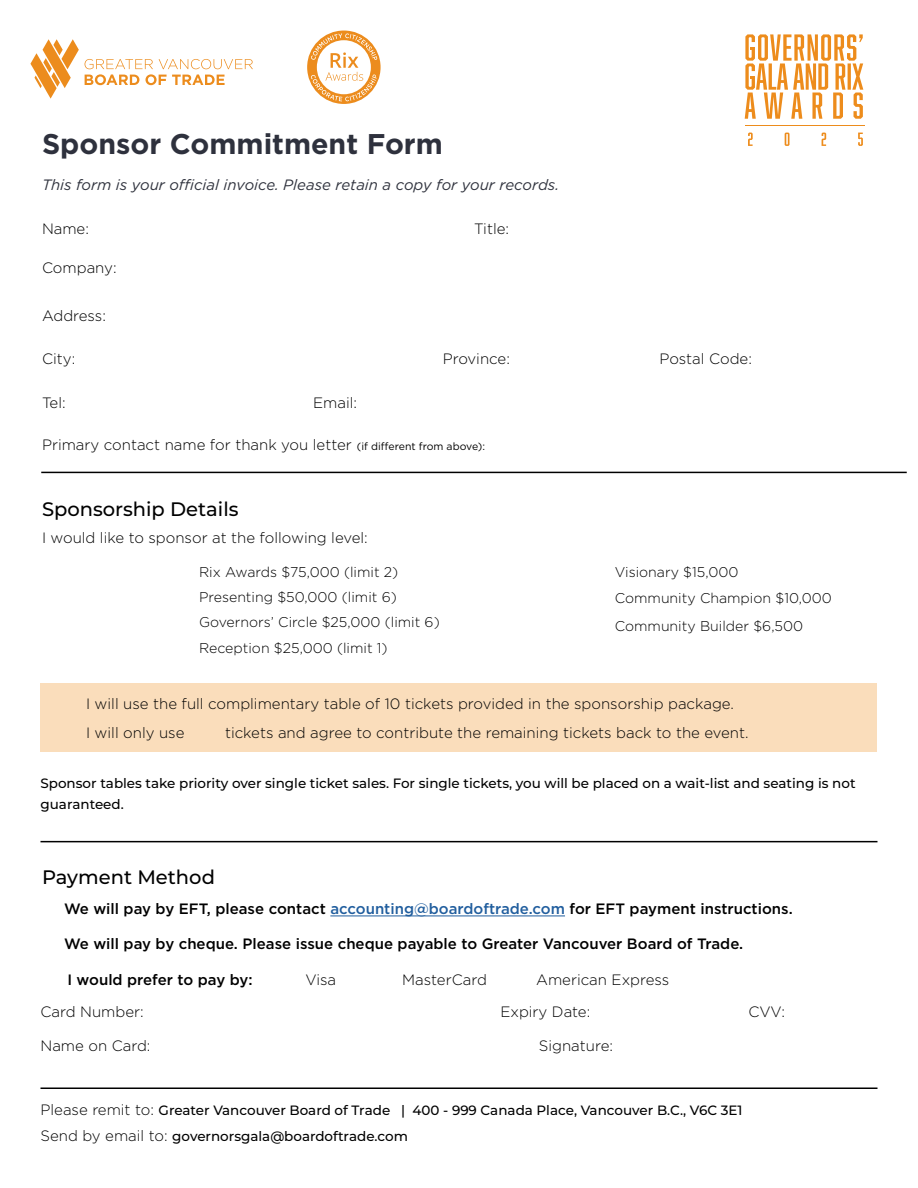
<style>
.page{position:relative;width:918px;height:1188px;background:#fff}
.page>*{position:absolute;margin:0;border:0;box-sizing:border-box;transform-origin:0 0}
.t1{font:700 28.5px "Gotham";color:#2e313d}
.t2{font:500 19.5px "Montserrat";color:#000}
.t3{font:300 15px/29.1px "Gotham";color:#000}
.t4{font:500 15px "Gotham";color:#000}
.t5{font:italic 15px "Gotham";color:#30333e}
.t6{font:300 14.1px/25px "Gotham";color:#000}
.t7{font:500 13.5px/25.2px "Montserrat";color:#000}
.s1{font-weight:400;font-size:10.5px}
.s2{color:#215e9e}
.s3{font-family:"Gotham";font-weight:300;font-size:15px}
</style>
<div class="page">
<div style="left:40px;top:684px;width:838px;height:68px;background:#faddbb"></div>
<hr style="left:41px;top:472px;width:866px;height:1px;background:#000">
<hr style="left:40px;top:841px;width:838px;height:1px;background:#000">
<hr style="left:40px;top:1088px;width:838px;height:1px;background:#000">
<hr style="left:746px;top:126px;width:119px;height:1px;background:#ed8c1c">
<svg style="left:745px;top:34px;width:118px;height:85px"></svg>
<svg style="left:748px;top:133px;width:115px;height:13px"></svg>
<svg style="left:30px;top:39px;width:49px;height:60px"></svg>
<svg style="left:85px;top:59px;width:168px;height:26px"></svg>
<svg style="left:307px;top:31px;width:74px;height:73px"></svg>
<hr style="left:330px;top:916px;width:235px;height:1px;background:#215e9e">
<h1 class="t1" style="left:42px;top:125px;width:402px">Sponsor Commitment Form</h1>
<p class="t5" style="left:42px;top:175px;width:519px">This form is your official invoice. Please retain a copy for your records.</p>
<p class="t3" style="left:42px;top:213px;width:49px">Name:</p>
<p class="t3" style="left:474px;top:213px;width:36px">Title:</p>
<p class="t3" style="left:42px;top:253px;width:76px">Company:</p>
<p class="t3" style="left:42px;top:300px;width:66px">Address:</p>
<p class="t3" style="left:42px;top:344px;width:35px">City:</p>
<p class="t3" style="left:443px;top:344px;width:69px">Province:</p>
<p class="t3" style="left:659px;top:344px;width:94px">Postal Code:</p>
<p class="t3" style="left:42px;top:388px;width:25px">Tel:</p>
<p class="t3" style="left:313px;top:388px;width:45px">Email:</p>
<p class="t3" style="left:42px;top:429px;width:445px">Primary contact name for thank you letter <span class="s1">(if different from above):</span></p>
<h2 class="t2" style="left:42px;top:495px;width:198px">Sponsorship Details</h2>
<p class="t3" style="left:42px;top:523px;width:327px">I would like to sponsor at the following level:</p>
<p class="t6" style="left:199px;top:559px;width:242px">Rix Awards $75,000 (limit 2)<br>Presenting $50,000 (limit 6)<br>Governors’ Circle $25,000 (limit 6)</p>
<p class="t6" style="left:199px;top:636px;width:190px">Reception $25,000 (limit 1)</p>
<p class="t6" style="left:615px;top:558px;width:219px;line-height:26.5px">Visionary $15,000<br>Community Champion $10,000</p>
<p class="t6" style="left:615px;top:613px;width:190px">Community Builder $6,500</p>
<p class="t3" style="left:86px;top:689px;width:650px">I will use the full complimentary table of 10 tickets provided in the sponsorship package.<br>I will only use</p>
<p class="t3" style="left:225px;top:718px;width:525px">tickets and agree to contribute the remaining tickets back to the event.</p>
<p class="t7" style="left:40px;top:772px;width:817px;line-height:21px">Sponsor tables take priority over single ticket sales. For single tickets, you will be placed on a wait-list and seating is not guaranteed.</p>
<h2 class="t2" style="left:42px;top:864px;width:175px">Payment Method</h2>
<p class="t4" style="left:64px;top:899px;width:730px">We will pay by EFT, please contact <span class="s2">accounting@boardoftrade.com</span> for EFT payment instructions.</p>
<p class="t4" style="left:64px;top:934px;width:681px">We will pay by cheque. Please issue cheque payable to Greater Vancouver Board of Trade.</p>
<p class="t4" style="left:67px;top:969px;width:187px">I would prefer to pay by:</p>
<p class="t3" style="left:41px;top:997px;width:105px">Card Number:</p>
<p class="t3" style="left:500px;top:997px;width:91px">Expiry Date:</p>
<p class="t3" style="left:41px;top:1031px;width:112px">Name on Card:</p>
<p class="t3" style="left:539px;top:1031px;width:76px">Signature:</p>
<p class="t3" style="left:305px;top:964px;width:32px">Visa</p>
<p class="t3" style="left:402px;top:964px;width:86px">MasterCard</p>
<p class="t3" style="left:536px;top:964px;width:135px">American Express</p>
<p class="t3" style="left:748px;top:997px;width:38px">CVV:</p>
<p class="t7" style="left:40px;top:1097px;width:704px"><span class="s3">Please remit to:</span> Greater Vancouver Board of Trade | 400 - 999 Canada Place, Vancouver B.C., V6C 3E1<br><span class="s3">Send by email to:</span> governorsgala@boardoftrade.com</p>
</div>
